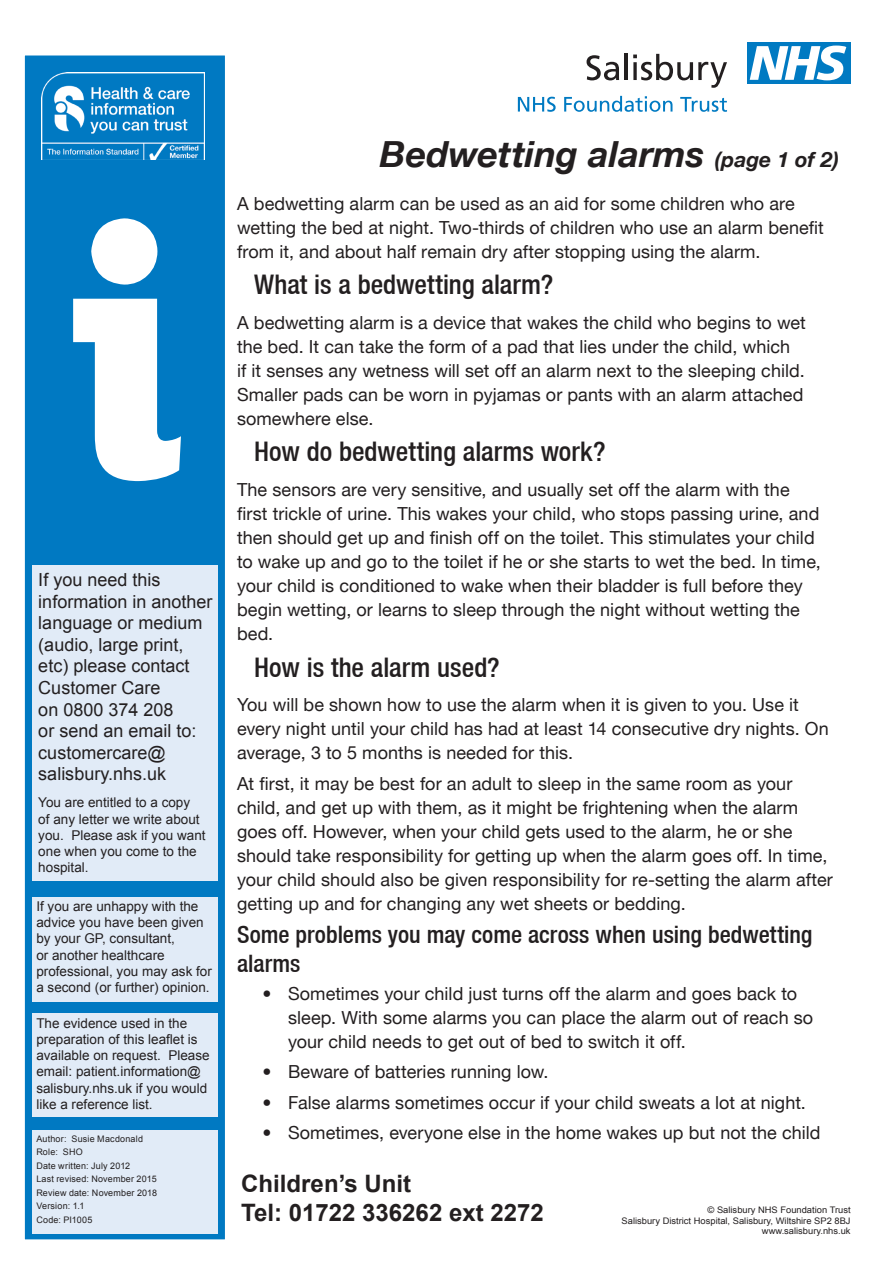
<style>
.page{position:relative;width:893px;height:1263px;background:#fff}
.page>*{position:absolute;margin:0;border:0;box-sizing:border-box;transform-origin:0 0}
.t1{font:370.5px "FS Lola Extra Bold Regular";color:#fff}
.t2{font:italic 700 36px "Helvetica Neue LT";color:#231f20}
.t3{font:500 condensed 27px "Helvetica Neue LT";color:#231f20}
.t4{font:500 condensed 24px/28.8px "Helvetica Neue LT";color:#231f20}
.t5{font:700 24px/28.8px "Arial";color:#231f20}
.t6{font:18px/24px "Helvetica Neue LT";letter-spacing:.005em;color:#231f20}
.t7{font:18px/21.6px "Arial";color:#231f20}
.t8{font:13.5px/16.2px "Arial";color:#231f20}
.t9{font:9px/13.5px "Arial";letter-spacing:.02em;color:#231f20}
.t10{font:9px/10.8px "Arial";color:#231f20;text-align:right;scale:1.04 1}
.s1{font-size:21px}
</style>
<div class="page">
<div style="left:24px;top:55px;width:202px;height:1185px;background:#0079c2"></div>
<div style="left:23px;top:54px;width:203px;height:1187px;border:2px solid #fff"></div>
<div style="left:32px;top:566px;width:186px;height:315px;background:#e1ebf7"></div>
<div style="left:32px;top:1014px;width:186px;height:103px;background:#e1ebf7"></div>
<div style="left:32px;top:1131px;width:186px;height:103px;background:#e1ebf7"></div>
<svg style="left:587px;top:55px;width:32px;height:25px"></svg>
<hr style="left:624px;top:54px;width:4px;height:26px;background:#231f20">
<svg style="left:633px;top:54px;width:94px;height:34px"></svg>
<div style="left:747px;top:42px;width:103px;height:42px;background:#007ac2"></div>
<svg style="left:750px;top:46px;width:96px;height:34px"></svg>
<svg style="left:518px;top:97px;width:38px;height:15px"></svg>
<svg style="left:564px;top:96px;width:108px;height:16px"></svg>
<svg style="left:680px;top:97px;width:47px;height:15px"></svg>
<div style="left:32px;top:897px;width:186px;height:104px;background:#e1ebf7"></div>
<img style="left:42px;top:72px;width:162px;height:88px">
<h1 class="t1" style="left:66px;top:160px;width:126px">i</h1>
<p class="t7" style="left:38px;top:569px;width:176px">If you need this information in another language or medium (audio, large print, etc) please contact<br>Customer Care<br>on 0800 374 208<br>or send an email to: customercare@ salisbury.nhs.uk</p>
<p class="t8" style="left:38px;top:795px;width:169px">You are entitled to a copy<br>of any letter we write about you. Please ask if you want one when you come to the hospital.</p>
<p class="t8" style="left:36px;top:898px;width:177px">If you are unhappy with the advice you have been given by your GP, consultant,<br>or another healthcare professional, you may ask for a second (or further) opinion.</p>
<p class="t8" style="left:36px;top:1015px;width:175px">The evidence used in the preparation of this leaflet is available on request. Please email: patient.information@ salisbury.nhs.uk if you would like a reference list.</p>
<p class="t9" style="left:36px;top:1132px;width:122px">Author: Susie Macdonald<br>Role: SHO<br>Date written: July 2012<br>Last revised: November 2015<br>Review date: November 2018<br>Version: 1.1<br>Code: PI1005</p>
<h2 class="t2" style="left:380px;top:132px;width:461px">Bedwetting alarms <span class="s1">(page 1 of 2)</span></h2>
<p class="t6" style="left:237px;top:191px;width:588px">A bedwetting alarm can be used as an aid for some children who are wetting the bed at night. Two-thirds of children who use an alarm benefit from it, and about half remain dry after stopping using the alarm.</p>
<h3 class="t3" style="left:254px;top:268px;width:301px">What is a bedwetting alarm?</h3>
<p class="t6" style="left:237px;top:310px;width:570px">A bedwetting alarm is a device that wakes the child who begins to wet the bed. It can take the form of a pad that lies under the child, which<br>if it senses any wetness will set off an alarm next to the sleeping child.<br>Smaller pads can be worn in pyjamas or pants with an alarm attached somewhere else.</p>
<h3 class="t3" style="left:254px;top:436px;width:353px">How do bedwetting alarms work?</h3>
<p class="t6" style="left:237px;top:477px;width:585px">The sensors are very sensitive, and usually set off the alarm with the first trickle of urine. This wakes your child, who stops passing urine, and then should get up and finish off on the toilet. This stimulates your child to wake up and go to the toilet if he or she starts to wet the bed. In time, your child is conditioned to wake when their bladder is full before they begin wetting, or learns to sleep through the night without wetting the bed.</p>
<h3 class="t3" style="left:254px;top:651px;width:247px">How is the alarm used?</h3>
<p class="t6" style="left:237px;top:693px;width:593px">You will be shown how to use the alarm when it is given to you. Use it every night until your child has had at least 14 consecutive dry nights. On average, 3 to 5 months is needed for this.</p>
<p class="t6" style="left:237px;top:771px;width:597px">At first, it may be best for an adult to sleep in the same room as your child, and get up with them, as it might be frightening when the alarm goes off. However, when your child gets used to the alarm, he or she should take responsibility for getting up when the alarm goes off. In time, your child should also be given responsibility for re-setting the alarm after getting up and for changing any wet sheets or bedding.</p>
<h3 class="t4" style="left:237px;top:920px;width:577px">Some problems you may come across when using bedwetting alarms</h3>
<p class="t6" style="left:288px;top:981px;width:527px;text-indent:-26px">• Sometimes your child just turns off the alarm and goes back to sleep. With some alarms you can place the alarm out of reach so your child needs to get out of bed to switch it off.</p>
<p class="t6" style="left:263px;top:1060px;width:287px">• Beware of batteries running low.</p>
<p class="t6" style="left:263px;top:1090px;width:545px">• False alarms sometimes occur if your child sweats a lot at night.</p>
<p class="t6" style="left:263px;top:1120px;width:559px">• Sometimes, everyone else in the home wakes up but not the child</p>
<h3 class="t5" style="left:241px;top:1170px;width:304px">Children’s Unit<br>Tel: 01722 336262 ext 2272</h3>
<p class="t10" style="left:622px;top:1204px;width:222px">© Salisbury NHS Foundation Trust<br>Salisbury District Hospital, Salisbury, Wiltshire SP2 8BJ www.salisbury.nhs.uk</p>
</div>
